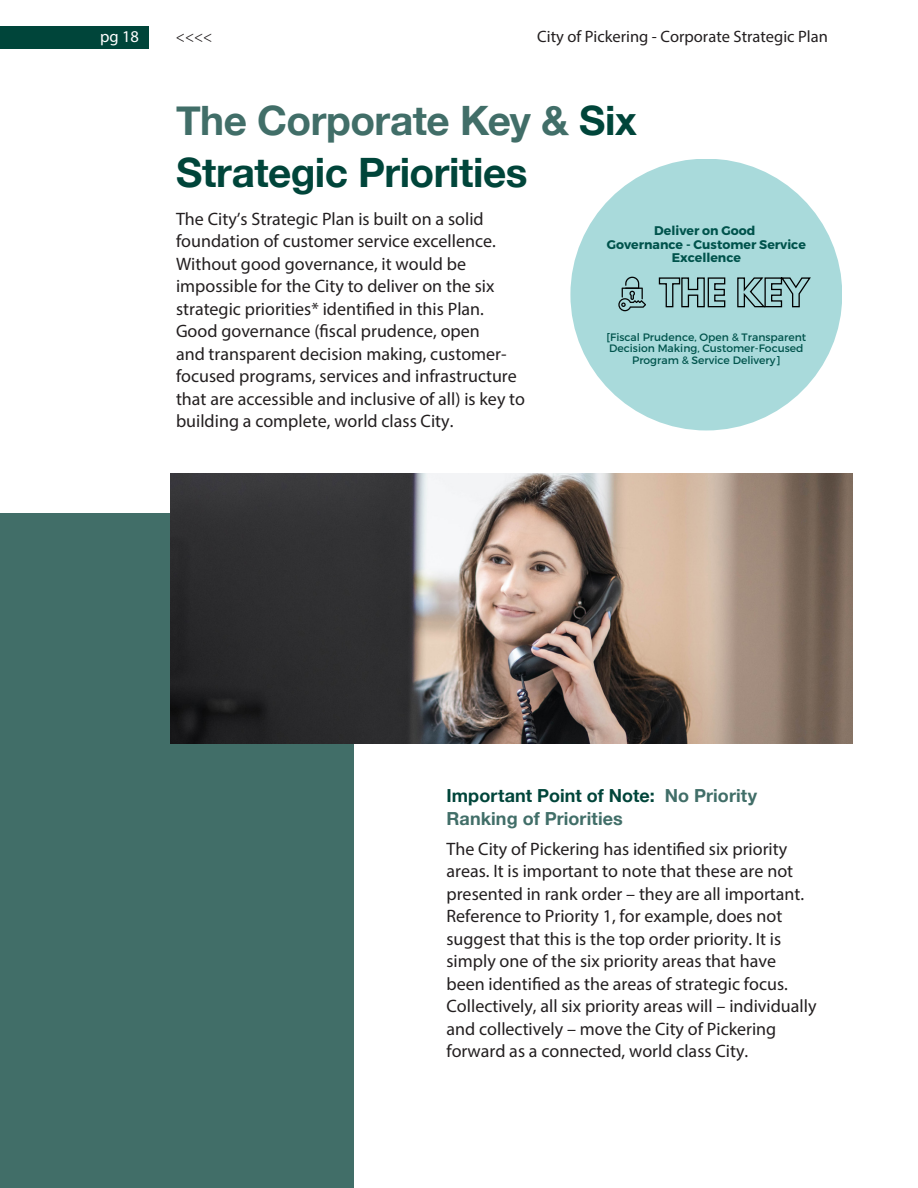
<style>
.page{position:relative;width:918px;height:1188px;background:#fff}
.page>*{position:absolute;margin:0;border:0;box-sizing:border-box;transform-origin:0 0}
.Headline_27_31_Left{font:700 40.5px/52.5px "Helvetica Neue";letter-spacing:-.015em;color:#00453a}
.Copy_Text_08_14_Full_Length{font:18px/22.5px "Myriad Pro";color:#231f20}
.Headlines_Copy_Text_10_15_Left{font:700 18px/22.5px "Helvetica Neue";letter-spacing:.005em;color:#416e68}
.t1{font:16.5px "Myriad Pro";color:#231f20}
.t2{font:16.5px "Myriad Pro";color:#fff}
.t3{font:16.5px "Minion Pro";color:#231f20}
.t4{font:700 12.6px/13.5px "Montserrat";color:#00534c;text-align:center}
.t5{font:10.8px/11.4px "Montserrat";color:#00534c;text-align:center}
.s1{color:#416e68}
.s2{color:#00453a}
</style>
<div class="page">
<div style="left:0;top:513px;width:353px;height:675px;background:#416e68"></div>
<svg style="left:583px;top:159px;width:259px;height:272px"></svg>
<div style="left:570px;top:159px;width:272px;height:271px;background:#a9dadb;border-radius:136px"></div>
<svg style="left:618px;top:277px;width:28px;height:34px"></svg>
<svg style="left:658px;top:277px;width:153px;height:31px"></svg>
<img style="left:171px;top:474px;width:682px;height:269px">
<div style="left:0;top:26px;width:149px;height:23px;background:#00453a"></div>
<p class="t2" style="left:100px;top:27px;width:41px">pg 18</p>
<p class="t3" style="left:176px;top:26px;width:38px">&lt;&lt;&lt;&lt;</p>
<p class="t1" style="left:537px;top:27px;width:292px">City of Pickering - Corporate Strategic Plan</p>
<p class="Headline_27_31_Left" style="left:176px;top:95px;width:463px"><span class="s1">The Corporate Key &amp;</span> Six<br>Strategic Priorities</p>
<p class="Copy_Text_08_14_Full_Length" style="left:176px;top:207px;width:351px">The City’s Strategic Plan is built on a solid foundation of customer service excellence.<br>Without good governance, it would be impossible for the City to deliver on the six strategic priorities* identified in this Plan.<br>Good governance (fiscal prudence, open<br>and transparent decision making, customer&shy;focused programs, services and infrastructure that are accessible and inclusive of all) is key to building a complete, world class City.</p>
<p class="t4" style="left:607px;top:224px;width:201px">Deliver on Good<br>Governance - Customer Service<br>Excellence</p>
<p class="t5" style="left:606px;top:331px;width:201px">[Fiscal Prudence, Open &amp; Transparent<br>Decision Making, Customer-Focused<br>Program &amp; Service Delivery]</p>
<p class="Headlines_Copy_Text_10_15_Left" style="left:447px;top:785px;width:312px"><span class="s2">Important Point of Note:</span> No Priority<br>Ranking of Priorities</p>
<p class="Copy_Text_08_14_Full_Length" style="left:447px;top:837px;width:372px">The City of Pickering has identified six priority areas. It is important to note that these are not presented in rank order – they are all important.<br>Reference to Priority 1, for example, does not suggest that this is the top order priority. It is simply one of the six priority areas that have been identified as the areas of strategic focus.<br>Collectively, all six priority areas will – individually and collectively – move the City of Pickering forward as a connected, world class City.</p>
</div>
